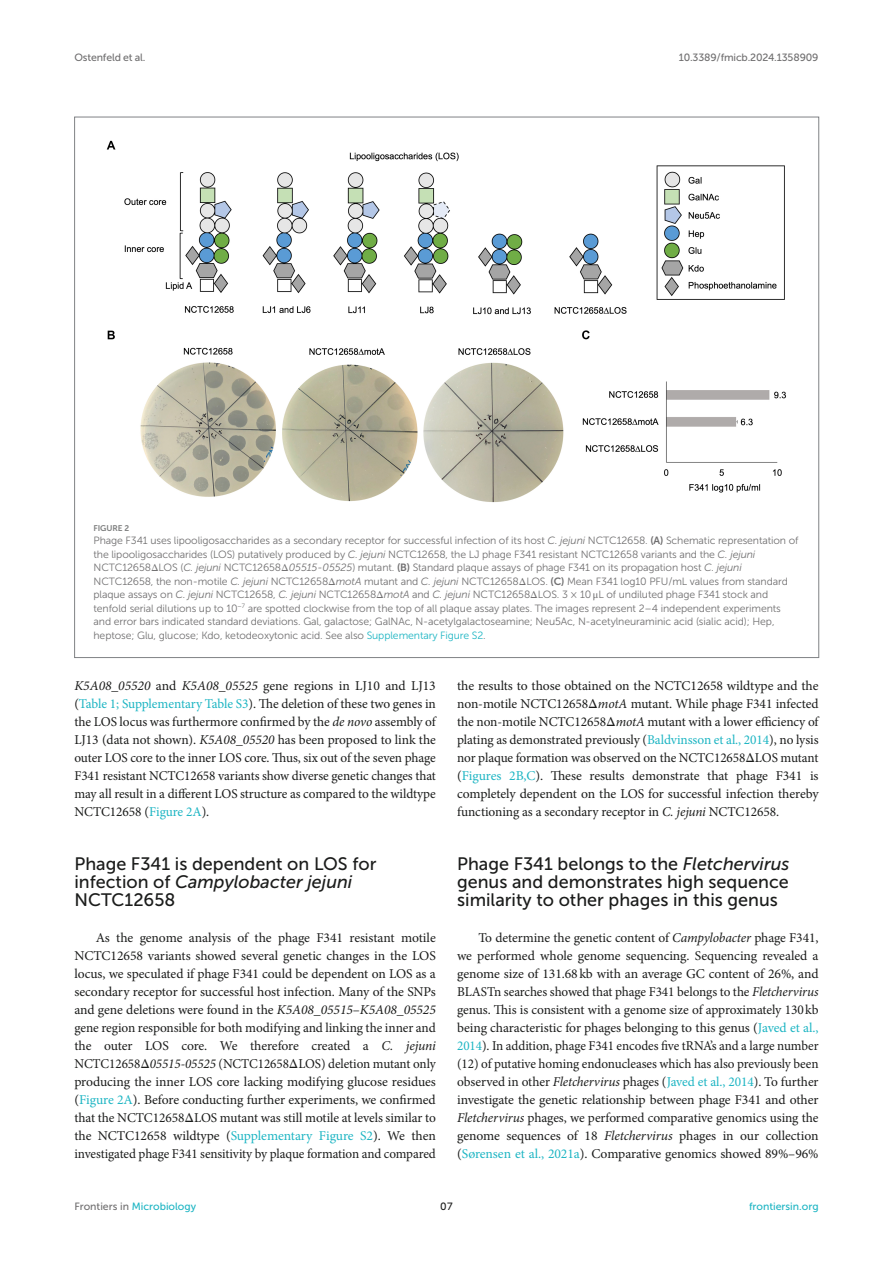
<style>
.page{position:relative;width:893px;height:1263px;background:#fff}
.page>*{position:absolute;margin:0;border:0;box-sizing:border-box;transform-origin:0 0}
.HEAD_2{font:18px/18px "Museo Sans 500";color:#1b1c1b}
.TEXT_FLUSH{font:13.5px/18px "Minion Pro";letter-spacing:-.005em;color:#1b1c1b;text-align:justify}
.TEXT{font:13.5px/18px "Minion Pro";letter-spacing:-.005em;color:#1b1c1b;text-align:justify}
.FIG_LEG{font:10.5px/13.5px "Museo Sans 300";letter-spacing:-.01em;color:#706f70}
.t1{font:10.5px "Museo Sans 500";letter-spacing:-.015em;color:#706f70}
.t2{font:10.5px "Museo Sans 500";color:#1db5c3}
.t3{font:10.5px "Museo Sans 500";color:#1b1c1b}
.FIG_HD{font:8.25px "Museo Sans 700";letter-spacing:-.01em;color:#7e7f7f}
.s1{font-style:italic}
.s2{font-family:"Museo Sans 700"}
.s3{font-family:"STIX General"}
.s4{color:#1db5c3}
.s5{color:#706f70}
</style>
<div class="page">
<img style="left:106px;top:140px;width:680px;height:363px">
<p class="t1" style="left:74px;top:51px;width:73px">Ostenfeld et al.</p>
<p class="t1" style="left:679px;top:51px;width:141px">10.3389/fmicb.2024.1358909</p>
<p class="FIG_HD" style="left:94px;top:523px;width:37px">FIGURE 2</p>
<p class="FIG_LEG" style="left:94px;top:534px;width:706px">Phage F341 uses lipooligosaccharides as a secondary receptor for successful infection of its host <span class="s1">C. jejuni</span> NCTC12658. <span class="s2">(A)</span> Schematic representation of the lipooligosaccharides (LOS) putatively produced by <span class="s1">C. jejuni</span> NCTC12658, the LJ phage F341 resistant NCTC12658 variants and the <span class="s1">C. jejuni </span>NCTC12658<span class="s3">Δ</span>LOS (<span class="s1">C. jejuni</span> NCTC12658<span class="s3">Δ</span><span class="s1">05515-05525</span>) mutant. <span class="s2">(B)</span> Standard plaque assays of phage F341 on its propagation host <span class="s1">C. jejuni </span>NCTC12658, the non-motile <span class="s1">C. jejuni</span> NCTC12658<span class="s3">Δ</span><span class="s1">motA</span> mutant and <span class="s1">C. jejuni</span> NCTC12658<span class="s3">Δ</span>LOS. <span class="s2">(C)</span> Mean F341 log10 PFU/mL values from standard plaque assays on <span class="s1">C. jejuni</span> NCTC12658, <span class="s1">C. jejuni</span> NCTC12658<span class="s3">Δ</span><span class="s1">motA</span> and <span class="s1">C. jejuni</span> NCTC12658<span class="s3">Δ</span>LOS. 3 × 10 <span class="s3">μ</span>L of undiluted phage F341 stock and tenfold serial dilutions up to 10<sup>−</sup><sup>7</sup> are spotted clockwise from the top of all plaque assay plates. The images represent 2–4 independent experiments and error bars indicated standard deviations. Gal, galactose; GalNAc, N-acetylgalactoseamine; Neu5Ac, N-acetylneuraminic acid (sialic acid); Hep, heptose; Glu, glucose; Kdo, ketodeoxytonic acid. See also <span class="s4">Supplementary Figure S2</span>.</p>
<p class="TEXT" style="left:74px;top:677px;width:363px"><span class="s1">K5A08_05520</span> and <span class="s1">K5A08_05525</span> gene regions in LJ10 and LJ13 (<span class="s4">Table 1; Supplementary Table S3</span>). The deletion of these two genes in the LOS locus was furthermore confirmed by the <span class="s1">de novo</span> assembly of LJ13 (data not shown). <span class="s1">K5A08_05520</span> has been proposed to link the outer LOS core to the inner LOS core. Thus, six out of the seven phage F341 resistant NCTC12658 variants show diverse genetic changes that may all result in a different LOS structure as compared to the wildtype NCTC12658 (<span class="s4">Figure 2A</span>).</p>
<p class="HEAD_2" style="left:74px;top:855px;width:304px">Phage F341 is dependent on LOS for infection of <span class="s1">Campylobacter jejuni<br></span>NCTC12658</p>
<p class="TEXT_FLUSH" style="left:74px;top:929px;width:363px;text-indent:21px">As the genome analysis of the phage F341 resistant motile NCTC12658 variants showed several genetic changes in the LOS locus, we speculated if phage F341 could be dependent on LOS as a secondary receptor for successful host infection. Many of the SNPs and gene deletions were found in the <span class="s1">K5A08_05515</span>–<span class="s1">K5A08_05525 </span>gene region responsible for both modifying and linking the inner and the outer LOS core. We therefore created a <span class="s1">C. jejuni </span>NCTC12658<span class="s3">Δ</span><span class="s1">05515-05525</span> (NCTC12658<span class="s3">Δ</span>LOS) deletion mutant only producing the inner LOS core lacking modifying glucose residues (<span class="s4">Figure 2A</span>). Before conducting further experiments, we confirmed that the NCTC12658<span class="s3">Δ</span>LOS mutant was still motile at levels similar to the NCTC12658 wildtype (<span class="s4">Supplementary Figure S2</span>). We then investigated phage F341 sensitivity by plaque formation and compared</p>
<p class="TEXT_FLUSH" style="left:457px;top:677px;width:363px">the results to those obtained on the NCTC12658 wildtype and the non-motile NCTC12658<span class="s3">Δ</span><span class="s1">motA</span> mutant. While phage F341 infected the non-motile NCTC12658<span class="s3">Δ</span><span class="s1">motA</span> mutant with a lower efficiency of plating as demonstrated previously (<span class="s4">Baldvinsson et al., 2014</span>), no lysis nor plaque formation was observed on the NCTC12658<span class="s3">Δ</span>LOS mutant (<span class="s4">Figures 2B,C</span>). These results demonstrate that phage F341 is completely dependent on the LOS for successful infection thereby functioning as a secondary receptor in <span class="s1">C. jejuni</span> NCTC12658.</p>
<p class="HEAD_2" style="left:457px;top:855px;width:334px;text-align:justify">Phage F341 belongs to the <span class="s1">Fletchervirus </span>genus and demonstrates high sequence similarity to other phages in this genus</p>
<p class="TEXT_FLUSH" style="left:457px;top:929px;width:363px;text-indent:21px">To determine the genetic content of <span class="s1">Campylobacter</span> phage F341, we performed whole genome sequencing. Sequencing revealed a genome size of 131.68kb with an average GC content of 26%, and BLASTn searches showed that phage F341 belongs to the <span class="s1">Fletchervirus </span>genus. This is consistent with a genome size of approximately 130kb being characteristic for phages belonging to this genus (<span class="s4">Javed et al., 2014</span>). In addition, phage F341 encodes five tRNA’s and a large number (12) of putative homing endonucleases which has also previously been observed in other <span class="s1">Fletchervirus</span> phages (<span class="s4">Javed et al., 2014</span>). To further investigate the genetic relationship between phage F341 and other <span class="s1">Fletchervirus</span> phages, we performed comparative genomics using the genome sequences of 18 <span class="s1">Fletchervirus</span> phages in our collection (<span class="s4">Sørensen et al., 2021a</span>). Comparative genomics showed 89%–96%</p>
<p class="t2" style="left:74px;top:1200px;width:123px"><span class="s5">Frontiers in</span> Microbiology</p>
<p class="t3" style="left:440px;top:1200px;width:14px">07</p>
<p class="t2" style="left:749px;top:1200px;width:71px">frontiersin.org</p>
</div>
